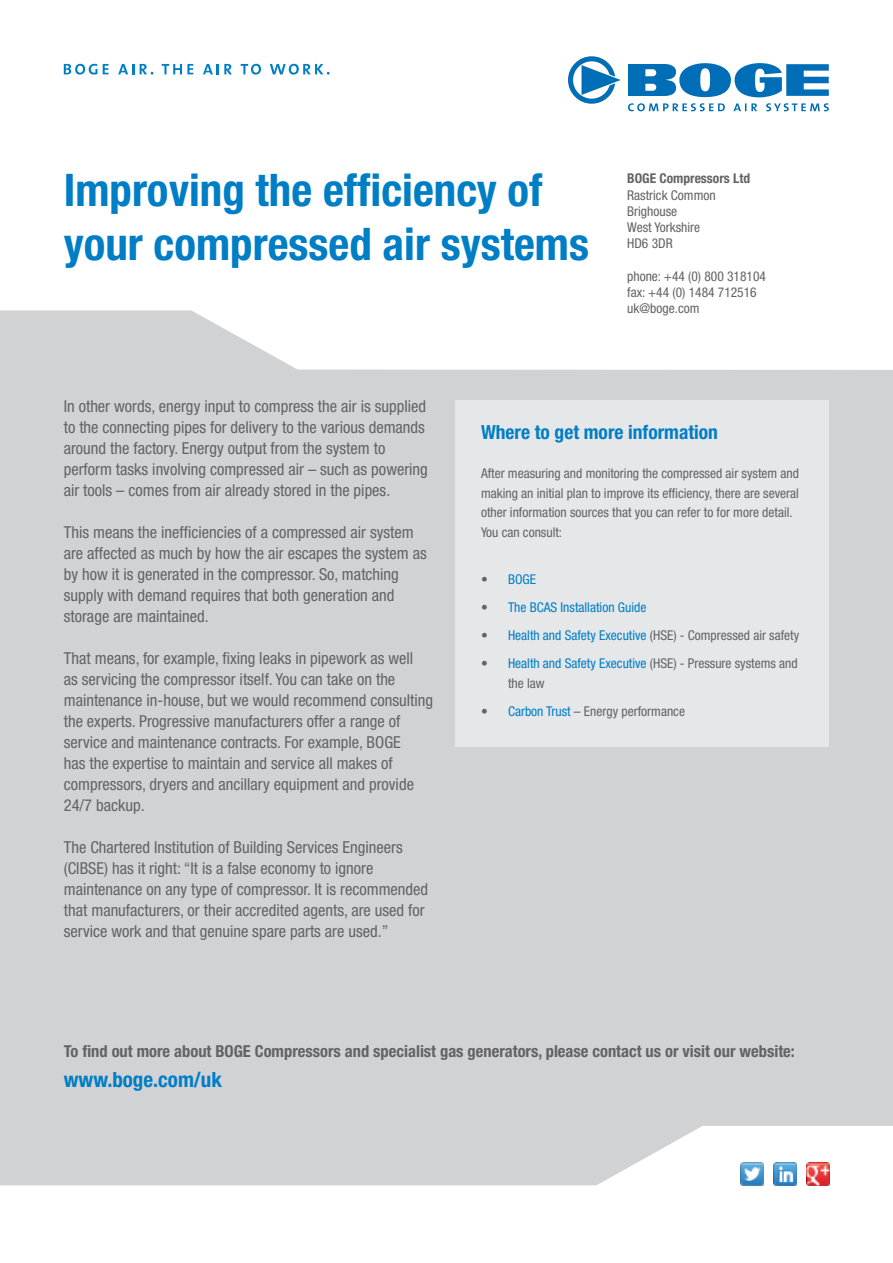
<style>
.page{position:relative;width:893px;height:1263px;background:#fff}
.page>*{position:absolute;margin:0;border:0;box-sizing:border-box;transform-origin:0 0}
.t1{font:700 condensed 45px/54px "Helvetica Neue LT Std";color:#007ec5}
.Body_sub_headers{font:700 condensed 21px "Helvetica Neue LT Std";color:#007ec5}
.Body_sub_headers-2{font:700 condensed 19.5px "Helvetica Neue LT Std";color:#007ec5}
.body{font:condensed 16.5px/21px "Helvetica Neue LT Std";color:#636366}
.body-2{font:700 condensed 16.5px "Helvetica Neue LT Std";color:#636366}
.body-3{font:condensed 13.5px/16.2px "Helvetica Neue LT Std";color:#636366}
.body-4{font:condensed 13.5px "Helvetica Neue LT Std";color:#007ec5}
.t2{font:700 condensed 13.5px "Helvetica Neue LT Std";color:#636366}
.s1{color:#636366}
.s2{color:#007ec5}
</style>
<div class="page">
<div style="left:0;top:627px;width:893px;height:241px;background:#d1d2d4"></div>
<div style="left:0;top:868px;width:893px;height:317px;background:#d1d2d4"></div>
<img style="left:806px;top:1162px;width:23px;height:23px">
<img style="left:773px;top:1162px;width:23px;height:23px">
<img style="left:740px;top:1162px;width:24px;height:23px">
<svg style="left:0;top:310px;width:893px;height:317px;fill:#d1d2d4"></svg>
<svg style="left:568px;top:56px;width:53px;height:48px"></svg>
<svg style="left:628px;top:103px;width:201px;height:8px"></svg>
<svg style="left:628px;top:63px;width:201px;height:34px"></svg>
<svg style="left:64px;top:64px;width:45px;height:11px"></svg>
<svg style="left:118px;top:64px;width:16px;height:10px"></svg>
<svg style="left:140px;top:64px;width:13px;height:11px"></svg>
<svg style="left:162px;top:64px;width:31px;height:10px"></svg>
<svg style="left:203px;top:64px;width:29px;height:10px"></svg>
<svg style="left:241px;top:64px;width:20px;height:11px"></svg>
<svg style="left:270px;top:64px;width:60px;height:11px"></svg>
<div style="left:455px;top:400px;width:374px;height:346px;background:#e6e7e9"></div>
<h1 class="t1" style="left:64px;top:162px;width:527px">Improving the efficiency of your compressed air systems</h1>
<p class="t2" style="left:627px;top:170px;width:124px">BOGE Compressors Ltd</p>
<p class="body-3" style="left:627px;top:187px;width:90px">Rastrick Common<br>Brighouse<br>West Yorkshire<br>HD6 3DR</p>
<p class="body-3" style="left:627px;top:268px;width:140px">phone: +44 (0) 800 318104 fax: +44 (0) 1484 712516 uk@boge.com</p>
<p class="body" style="left:64px;top:395px;width:366px">In other words, energy input to compress the air is supplied to the connecting pipes for delivery to the various demands around the factory. Energy output from the system to perform tasks involving compressed air – such as powering air tools – comes from air already stored in the pipes.</p>
<p class="body" style="left:64px;top:521px;width:364px">This means the inefficiencies of a compressed air system are affected as much by how the air escapes the system as</p>
<p class="body" style="left:64px;top:563px;width:337px">by how it is generated in the compressor. So, matching supply with demand requires that both generation and storage are maintained.</p>
<p class="body" style="left:64px;top:647px;width:371px">That means, for example, fixing leaks in pipework as well<br>as servicing the compressor itself. You can take on the maintenance in-house, but we would recommend consulting the experts. Progressive manufacturers offer a range of service and maintenance contracts. For example, BOGE<br>has the expertise to maintain and service all makes of compressors, dryers and ancillary equipment and provide 24/7 backup.</p>
<p class="body" style="left:64px;top:836px;width:366px">The Chartered Institution of Building Services Engineers (CIBSE) has it right: “It is a false economy to ignore maintenance on any type of compressor. It is recommended that manufacturers, or their accredited agents, are used for service work and that genuine spare parts are used.”</p>
<p class="Body_sub_headers-2" style="left:481px;top:420px;width:238px">Where to get more information</p>
<p class="body-3" style="left:481px;top:464px;width:320px;line-height:19.5px">After measuring and monitoring the compressed air system and making an initial plan to improve its efficiency, there are several other information sources that you can refer to for more detail.<br>You can consult:</p>
<p class="body-4" style="left:481px;top:572px;width:57px"><span class="s1">•</span> BOGE</p>
<p class="body-4" style="left:481px;top:600px;width:167px"><span class="s1">•</span> The BCAS Installation Guide</p>
<p class="body-3" style="left:481px;top:627px;width:320px">• <span class="s2">Health and Safety Executive</span> (HSE) - Compressed air safety</p>
<p class="body-3" style="left:508px;top:654px;width:291px;line-height:19.5px;text-indent:-27px">• <span class="s2">Health and Safety Executive</span> (HSE) - Pressure systems and the law</p>
<p class="body-3" style="left:481px;top:703px;width:206px">• <span class="s2">Carbon Trust</span> – Energy performance</p>
<p class="body-2" style="left:64px;top:1041px;width:732px">To find out more about BOGE Compressors and specialist gas generators, please contact us or visit our website:</p>
<p class="Body_sub_headers" style="left:64px;top:1067px;width:160px">www.boge.com/uk</p>
</div>
